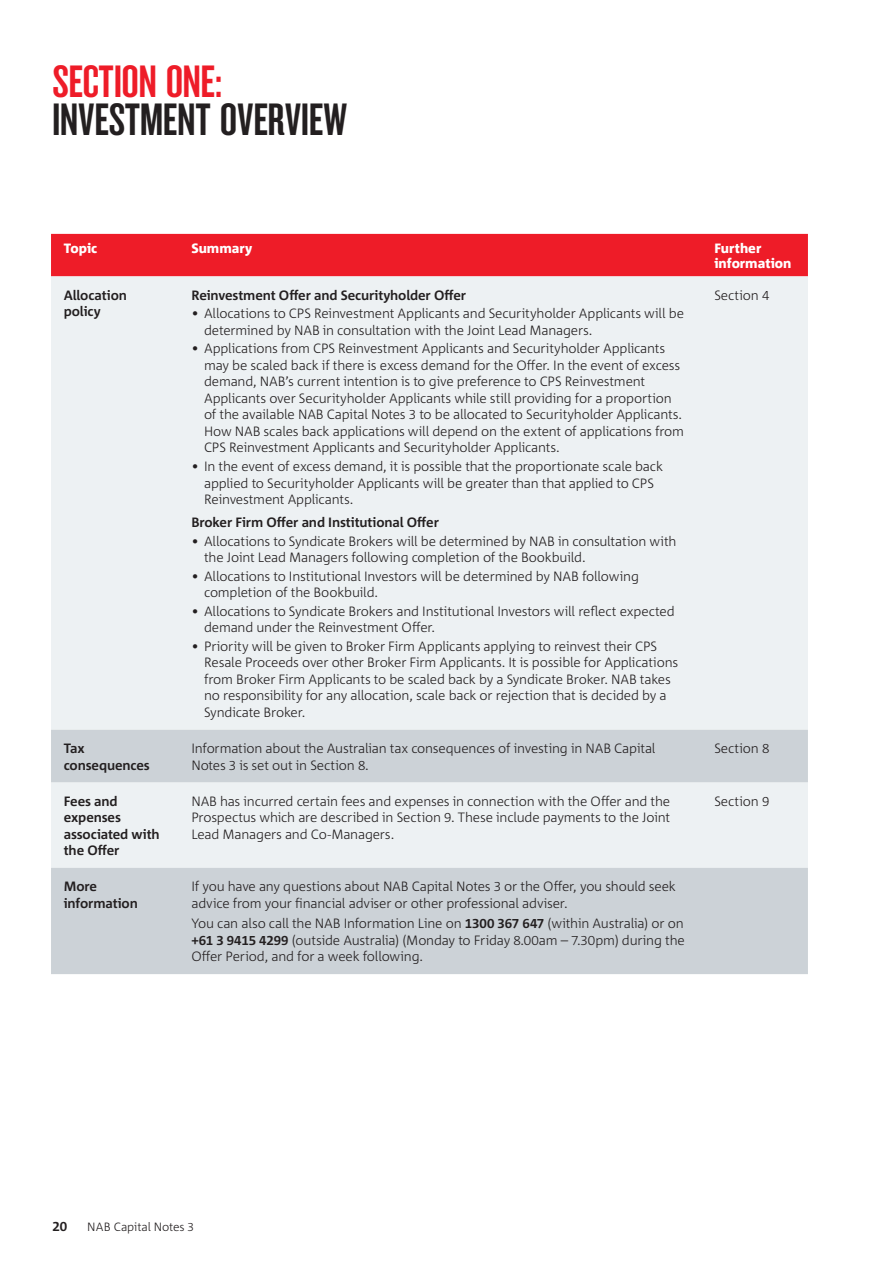
<style>
.page{position:relative;width:893px;height:1263px;background:#fff}
.page>*{position:absolute;margin:0;border:0;box-sizing:border-box;transform-origin:0 0}
.t1{font:42px "NAB Impact";color:#231f20}
.t2{font:42px "NAB Impact";color:#ee1c28}
.t3{font:300 13.5px/16.5px "Corpid C1";letter-spacing:-.015em;color:#231f20}
.t4{font:700 13.5px/16.5px "Corpid C1";letter-spacing:-.01em;color:#231f20}
.t5{font:800 13.5px/15px "Corpid C1";color:#fff}
.t6{font:300 12px "Corpid C1";letter-spacing:-.005em;color:#231f20}
.s1{font-weight:700}
</style>
<div class="page">
<div style="left:51px;top:234px;width:757px;height:42px;background:#ee1c28"></div>
<div style="left:51px;top:276px;width:757px;height:454px;background:#edf1f3"></div>
<svg style="left:51px;top:730px;width:757px;height:244px;background:#d7dce0"></svg>
<h1 class="t2" style="left:52px;top:64px;width:171px">SECTION ONE:</h1>
<h1 class="t1" style="left:52px;top:101px;width:297px">INVESTMENT OVERVIEW</h1>
<p class="t5" style="left:64px;top:240px;width:35px">Topic</p>
<p class="t5" style="left:191px;top:240px;width:62px">Summary</p>
<p class="t5" style="left:714px;top:240px;width:79px">Further information</p>
<p class="t4" style="left:64px;top:286px;width:65px">Allocation policy</p>
<p class="t4" style="left:191px;top:286px;width:276px">Reinvestment Offer and Securityholder Offer</p>
<p class="t3" style="left:714px;top:286px;width:57px">Section 4</p>
<p class="t3" style="left:204px;top:305px;width:481px;text-indent:-13px">• Allocations to CPS Reinvestment Applicants and Securityholder Applicants will be determined by NAB in consultation with the Joint Lead Managers.</p>
<p class="t3" style="left:204px;top:340px;width:481px;text-indent:-13px">• Applications from CPS Reinvestment Applicants and Securityholder Applicants may be scaled back if there is excess demand for the Offer. In the event of excess demand, NAB’s current intention is to give preference to CPS Reinvestment Applicants over Securityholder Applicants while still providing for a proportion of the available NAB Capital Notes 3 to be allocated to Securityholder Applicants.<br>How NAB scales back applications will depend on the extent of applications from CPS Reinvestment Applicants and Securityholder Applicants.</p>
<p class="t3" style="left:204px;top:458px;width:460px;text-indent:-13px">• In the event of excess demand, it is possible that the proportionate scale back applied to Securityholder Applicants will be greater than that applied to CPS<br>Reinvestment Applicants.</p>
<p class="t4" style="left:191px;top:514px;width:249px">Broker Firm Offer and Institutional Offer</p>
<p class="t3" style="left:204px;top:532px;width:474px;text-indent:-13px">• Allocations to Syndicate Brokers will be determined by NAB in consultation with the Joint Lead Managers following completion of the Bookbuild.</p>
<p class="t3" style="left:204px;top:567px;width:436px;text-indent:-13px">• Allocations to Institutional Investors will be determined by NAB following completion of the Bookbuild.</p>
<p class="t3" style="left:204px;top:602px;width:472px;text-indent:-13px">• Allocations to Syndicate Brokers and Institutional Investors will reflect expected demand under the Reinvestment Offer.</p>
<p class="t3" style="left:204px;top:638px;width:476px;text-indent:-13px">• Priority will be given to Broker Firm Applicants applying to reinvest their CPS Resale Proceeds over other Broker Firm Applicants. It is possible for Applications from Broker Firm Applicants to be scaled back by a Syndicate Broker. NAB takes no responsibility for any allocation, scale back or rejection that is decided by a Syndicate Broker.</p>
<p class="t4" style="left:64px;top:740px;width:87px">Tax consequences</p>
<p class="t3" style="left:191px;top:740px;width:466px">Information about the Australian tax consequences of investing in NAB Capital<br>Notes 3 is set out in Section 8.</p>
<p class="t3" style="left:714px;top:740px;width:57px">Section 8</p>
<p class="t4" style="left:64px;top:792px;width:97px">Fees and expenses associated with the Offer</p>
<p class="t3" style="left:191px;top:792px;width:480px;text-align:justify">NAB has incurred certain fees and expenses in connection with the Offer and the Prospectus which are described in Section 9. These include payments to the Joint Lead Managers and Co-Managers.</p>
<p class="t3" style="left:714px;top:792px;width:57px">Section 9</p>
<p class="t4" style="left:64px;top:878px;width:76px">More information</p>
<p class="t3" style="left:191px;top:878px;width:486px">If you have any questions about NAB Capital Notes 3 or the Offer, you should seek advice from your financial adviser or other professional adviser.</p>
<p class="t3" style="left:191px;top:915px;width:495px;text-align:justify">You can also call the NAB Information Line on <span class="s1">1300 367 647</span> (within Australia) or on <span class="s1">+61 3 9415 4299</span> (outside Australia) (Monday to Friday 8.00am – 7.30pm) during the Offer Period, and for a week following.</p>
<p class="t4" style="left:52px;top:1217px;width:16px">20</p>
<p class="t6" style="left:87px;top:1219px;width:108px">NAB Capital Notes 3</p>
</div>
